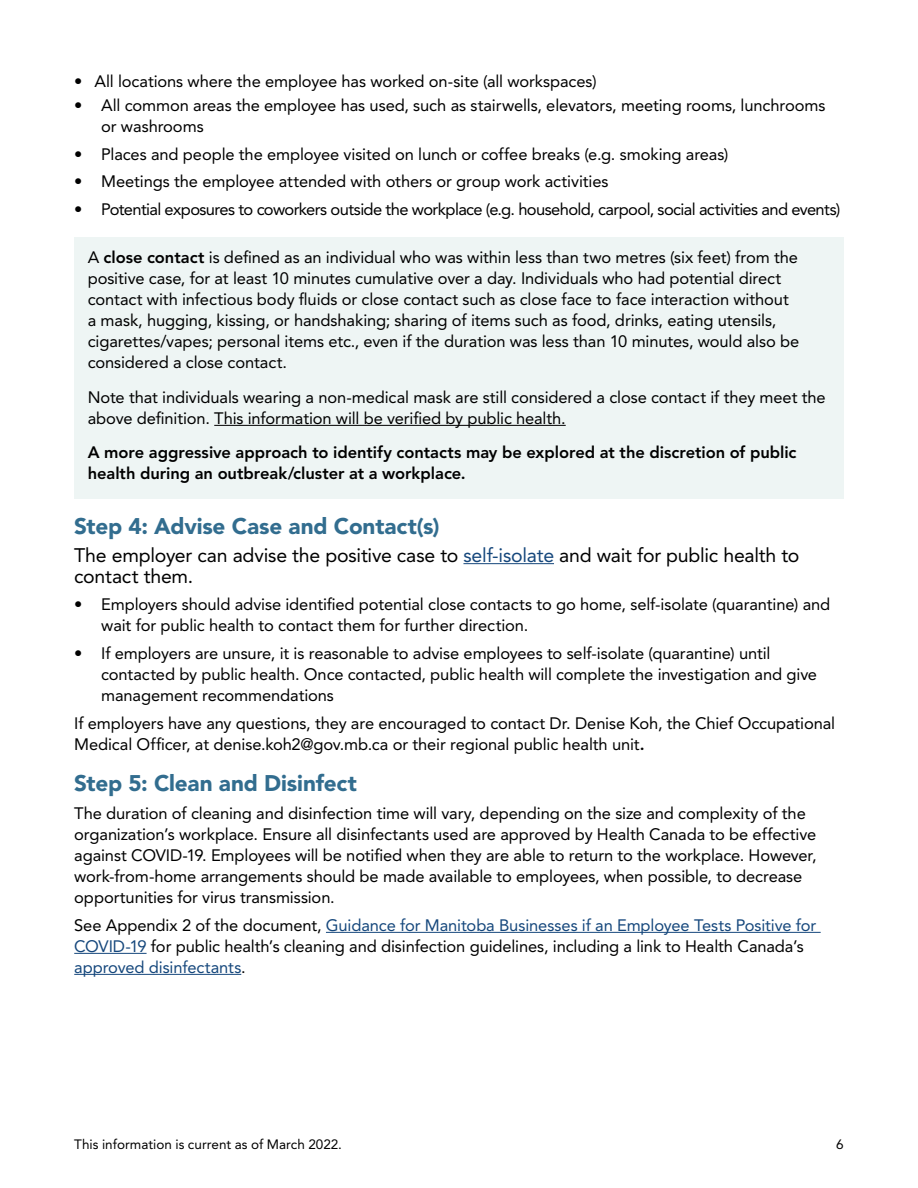
<style>
.page{position:relative;width:918px;height:1188px;background:#fff}
.page>*{position:absolute;margin:0;border:0;box-sizing:border-box;transform-origin:0 0}
.t1{font:900 22.5px "Avenir LT Std";letter-spacing:-.005em;color:#326d8f}
.t2{font:19.5px/21px "Avenir LT Std";letter-spacing:-.01em;color:#000}
.t3{font:16.5px/21px "Avenir LT Std";letter-spacing:-.005em;color:#000}
.t4{font:800 16.5px/21px "Avenir LT Std";letter-spacing:-.005em;color:#000}
.t5{font:16.5px "Avenir LT Std";letter-spacing:-.035em;color:#000}
.t6{font:13.5px "Avenir LT Std";color:#000}
.s1{font-weight:800}
.s2{color:#15477c}
</style>
<div class="page">
<div style="left:74px;top:238px;width:770px;height:261px;background:#eef5f4"></div>
<hr style="left:214px;top:425px;width:352px;height:1px;background:#000">
<hr style="left:463px;top:563px;width:91px;height:1px;background:#15477c">
<hr style="left:326px;top:932px;width:495px;height:1px;background:#15477c">
<hr style="left:74px;top:953px;width:73px;height:1px;background:#15477c">
<hr style="left:74px;top:974px;width:167px;height:1px;background:#15477c">
<p class="t3" style="left:74px;top:71px;width:524px">• All locations where the employee has worked on-site (all workspaces)</p>
<p class="t3" style="left:101px;top:95px;width:726px;text-indent:-27px">• All common areas the employee has used, such as stairwells, elevators, meeting rooms, lunchrooms or washrooms</p>
<p class="t3" style="left:74px;top:144px;width:656px">• Places and people the employee visited on lunch or coffee breaks (e.g. smoking areas)</p>
<p class="t3" style="left:74px;top:171px;width:536px">• Meetings the employee attended with others or group work activities</p>
<p class="t5" style="left:74px;top:200px;width:768px">• Potential exposures to coworkers outside the workplace (e.g. household, carpool, social activities and events)</p>
<p class="t3" style="left:88px;top:247px;width:713px">A <span class="s1">close contact</span> is defined as an individual who was within less than two metres (six feet) from the positive case, for at least 10 minutes cumulative over a day. Individuals who had potential direct contact with infectious body fluids or close contact such as close face to face interaction without a mask, hugging, kissing, or handshaking; sharing of items such as food, drinks, eating utensils, cigarettes/vapes; personal items etc., even if the duration was less than 10 minutes, would also be considered a close contact.</p>
<p class="t3" style="left:88px;top:387px;width:739px">Note that individuals wearing a non-medical mask are still considered a close contact if they meet the above definition. This information will be verified by public health.</p>
<p class="t4" style="left:88px;top:442px;width:710px">A more aggressive approach to identify contacts may be explored at the discretion of public health during an outbreak/cluster at a workplace.</p>
<h1 class="t1" style="left:74px;top:513px;width:367px">Step 4: Advise Case and Contact(s)</h1>
<p class="t2" style="left:74px;top:545px;width:727px">The employer can advise the positive case to <span class="s2">self-isolate</span> and wait for public health to contact them.</p>
<p class="t3" style="left:101px;top:594px;width:731px;text-indent:-27px">• Employers should advise identified potential close contacts to go home, self-isolate (quarantine) and wait for public health to contact them for further direction.</p>
<p class="t3" style="left:101px;top:643px;width:717px;text-indent:-27px">• If employers are unsure, it is reasonable to advise employees to self-isolate (quarantine) until contacted by public health. Once contacted, public health will complete the investigation and give management recommendations</p>
<p class="t3" style="left:74px;top:713px;width:762px">If employers have any questions, they are encouraged to contact Dr. Denise Koh, the Chief Occupational<br>Medical Officer, at denise.koh2@gov.mb.ca or their regional public health unit<span class="s1">.</span></p>
<h1 class="t1" style="left:74px;top:770px;width:284px">Step 5: Clean and Disinfect</h1>
<p class="t3" style="left:74px;top:803px;width:744px">The duration of cleaning and disinfection time will vary, depending on the size and complexity of the organization’s workplace. Ensure all disinfectants used are approved by Health Canada to be effective against COVID-19. Employees will be notified when they are able to return to the workplace. However, work-from-home arrangements should be made available to employees, when possible, to decrease opportunities for virus transmission.</p>
<p class="t3" style="left:74px;top:915px;width:744px">See Appendix 2 of the document, <span class="s2">Guidance for Manitoba Businesses if an Employee Tests Positive for<br>COVID-19</span> for public health’s cleaning and disinfection guidelines, including a link to Health Canada’s <span class="s2">approved disinfectants</span>.</p>
<p class="t6" style="left:74px;top:1136px;width:269px">This information is current as of March 2022.</p>
<p class="t6" style="left:836px;top:1136px;width:9px">6</p>
</div>
